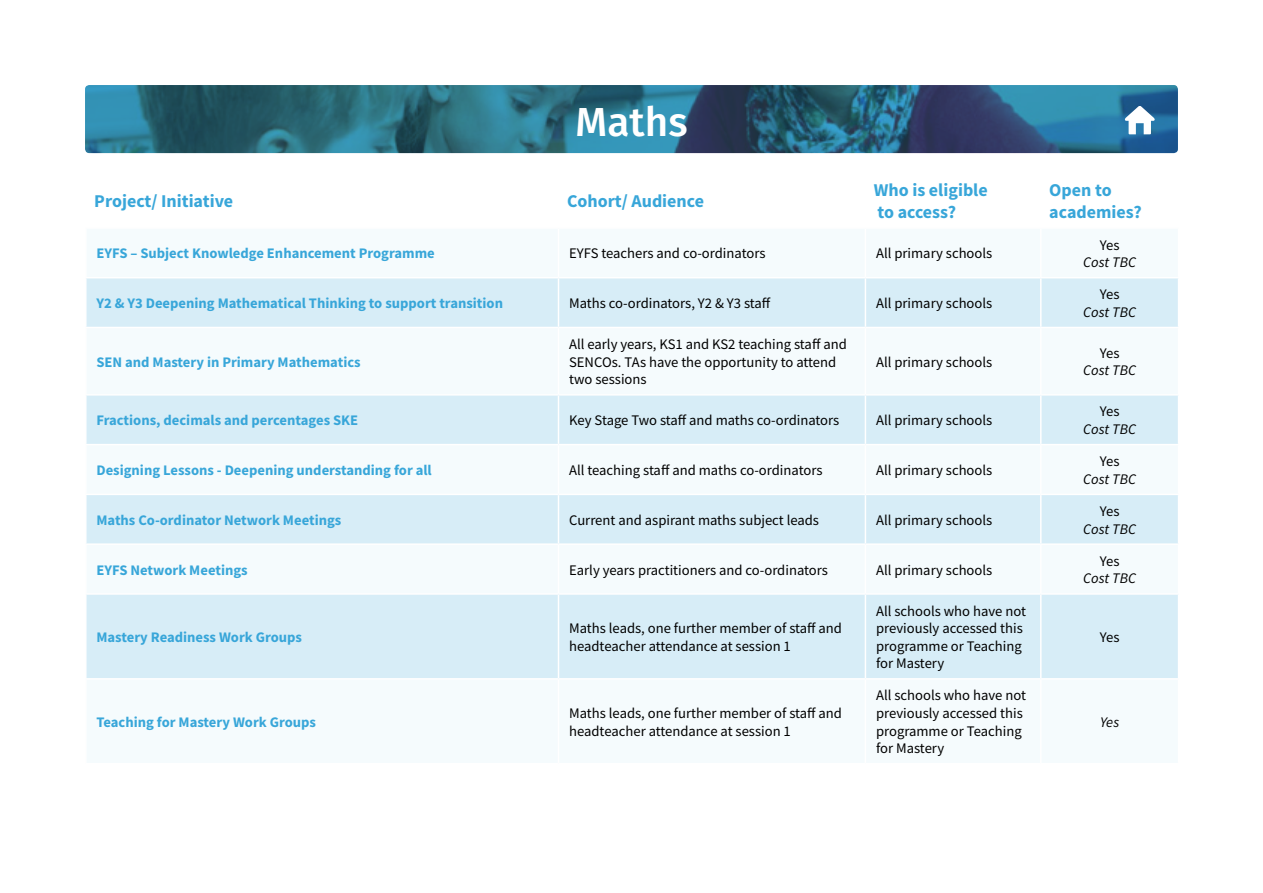
<style>
.page{position:relative;width:1263px;height:893px;background:#fff}
.page>*{position:absolute;margin:0;border:0;box-sizing:border-box;transform-origin:0 0}
.t1{font:500 40.5px "Fira Sans";color:#fff}
.t2{font:700 18px/21.6px "Source Sans Pro";color:#38a6d9}
.t3{font:14.7px/17.5px "Source Sans Pro";color:#000}
.t4{font:700 14.7px "Source Sans Pro";color:#38a6d9}
.t5{font:italic 14.7px "Source Sans Pro";color:#000}
</style>
<div class="page">
<svg style="left:87px;top:278px;width:1091px;height:400px;fill:#d7edf7"></svg>
<hr style="left:558px;top:278px;width:1px;height:49px;background:#fff">
<hr style="left:865px;top:278px;width:1px;height:49px;background:#fff">
<hr style="left:1040px;top:278px;width:1px;height:49px;background:#fff">
<hr style="left:558px;top:396px;width:1px;height:48px;background:#fff">
<hr style="left:865px;top:396px;width:1px;height:48px;background:#fff">
<hr style="left:1040px;top:396px;width:1px;height:48px;background:#fff">
<hr style="left:558px;top:495px;width:1px;height:48px;background:#fff">
<hr style="left:865px;top:495px;width:1px;height:48px;background:#fff">
<hr style="left:1040px;top:495px;width:1px;height:48px;background:#fff">
<hr style="left:558px;top:595px;width:1px;height:83px;background:#fff">
<hr style="left:865px;top:595px;width:1px;height:83px;background:#fff">
<hr style="left:1040px;top:595px;width:1px;height:83px;background:#fff">
<hr style="left:85px;top:327px;width:473px;height:1px;background:#fff">
<hr style="left:85px;top:394px;width:473px;height:2px;background:#fff">
<hr style="left:558px;top:327px;width:307px;height:1px;background:#fff">
<hr style="left:558px;top:328px;width:1px;height:66px;background:#fff">
<hr style="left:558px;top:394px;width:307px;height:2px;background:#fff">
<hr style="left:865px;top:327px;width:176px;height:1px;background:#fff">
<hr style="left:865px;top:328px;width:1px;height:66px;background:#fff">
<hr style="left:865px;top:394px;width:176px;height:2px;background:#fff">
<hr style="left:1041px;top:327px;width:138px;height:1px;background:#fff">
<hr style="left:1040px;top:328px;width:1px;height:66px;background:#fff">
<hr style="left:1041px;top:394px;width:138px;height:2px;background:#fff">
<hr style="left:85px;top:444px;width:473px;height:1px;background:#fff">
<hr style="left:85px;top:494px;width:473px;height:1px;background:#fff">
<hr style="left:558px;top:444px;width:307px;height:1px;background:#fff">
<hr style="left:558px;top:445px;width:1px;height:49px;background:#fff">
<hr style="left:558px;top:494px;width:307px;height:1px;background:#fff">
<hr style="left:865px;top:444px;width:176px;height:1px;background:#fff">
<hr style="left:865px;top:445px;width:1px;height:49px;background:#fff">
<hr style="left:865px;top:494px;width:176px;height:1px;background:#fff">
<hr style="left:1041px;top:444px;width:138px;height:1px;background:#fff">
<hr style="left:1040px;top:445px;width:1px;height:49px;background:#fff">
<hr style="left:1041px;top:494px;width:138px;height:1px;background:#fff">
<hr style="left:85px;top:543px;width:473px;height:2px;background:#fff">
<hr style="left:85px;top:593px;width:473px;height:2px;background:#fff">
<hr style="left:558px;top:543px;width:307px;height:2px;background:#fff">
<hr style="left:558px;top:545px;width:1px;height:48px;background:#fff">
<hr style="left:558px;top:593px;width:307px;height:2px;background:#fff">
<hr style="left:865px;top:543px;width:176px;height:2px;background:#fff">
<hr style="left:865px;top:545px;width:1px;height:48px;background:#fff">
<hr style="left:865px;top:593px;width:176px;height:2px;background:#fff">
<hr style="left:1041px;top:543px;width:138px;height:2px;background:#fff">
<hr style="left:1040px;top:545px;width:1px;height:48px;background:#fff">
<hr style="left:1041px;top:593px;width:138px;height:2px;background:#fff">
<img style="left:85px;top:85px;width:1093px;height:68px">
<svg style="left:1125px;top:106px;width:30px;height:28px"></svg>
<h1 class="t1" style="left:575px;top:93px;width:114px">Maths</h1>
<p class="t2" style="left:94px;top:190px;width:140px">Project/ Initiative</p>
<p class="t2" style="left:567px;top:190px;width:139px">Cohort/ Audience</p>
<p class="t2" style="left:874px;top:179px;width:115px">Who is eligible to access?</p>
<p class="t2" style="left:1049px;top:179px;width:94px">Open to academies?</p>
<p class="t4" style="left:96px;top:243px;width:340px">EYFS – Subject Knowledge Enhancement Programme</p>
<p class="t3" style="left:569px;top:245px;width:198px">EYFS teachers and co-ordinators</p>
<p class="t3" style="left:876px;top:245px;width:118px">All primary schools</p>
<p class="t3" style="left:1100px;top:236px;width:21px">Yes</p>
<p class="t5" style="left:1083px;top:253px;width:55px">Cost TBC</p>
<p class="t4" style="left:96px;top:293px;width:408px">Y2 &amp; Y3 Deepening Mathematical Thinking to support transition</p>
<p class="t3" style="left:569px;top:294px;width:203px">Maths co-ordinators, Y2 &amp; Y3 staff</p>
<p class="t3" style="left:876px;top:294px;width:118px">All primary schools</p>
<p class="t4" style="left:96px;top:352px;width:266px">SEN and Mastery in Primary Mathematics</p>
<p class="t3" style="left:569px;top:335px;width:279px">All early years, KS1 and KS2 teaching staff and<br>SENCOs. TAs have the opportunity to attend two sessions</p>
<p class="t3" style="left:876px;top:353px;width:118px">All primary schools</p>
<p class="t4" style="left:96px;top:410px;width:263px">Fractions, decimals and percentages SKE</p>
<p class="t3" style="left:569px;top:411px;width:272px">Key Stage Two staff and maths co-ordinators</p>
<p class="t3" style="left:876px;top:411px;width:118px">All primary schools</p>
<p class="t4" style="left:96px;top:460px;width:337px">Designing Lessons - Deepening understanding for all</p>
<p class="t3" style="left:569px;top:461px;width:255px">All teaching staff and maths co-ordinators</p>
<p class="t3" style="left:876px;top:461px;width:118px">All primary schools</p>
<p class="t4" style="left:96px;top:510px;width:246px">Maths Co-ordinator Network Meetings</p>
<p class="t3" style="left:569px;top:511px;width:251px">Current and aspirant maths subject leads</p>
<p class="t3" style="left:876px;top:511px;width:118px">All primary schools</p>
<p class="t4" style="left:96px;top:560px;width:153px">EYFS Network Meetings</p>
<p class="t3" style="left:569px;top:561px;width:260px">Early years practitioners and co-ordinators</p>
<p class="t3" style="left:876px;top:561px;width:118px">All primary schools</p>
<p class="t4" style="left:96px;top:627px;width:207px">Mastery Readiness Work Groups</p>
<p class="t3" style="left:569px;top:619px;width:274px">Maths leads, one further member of staff and headteacher attendance at session 1</p>
<p class="t4" style="left:96px;top:712px;width:221px">Teaching for Mastery Work Groups</p>
<p class="t3" style="left:569px;top:704px;width:274px">Maths leads, one further member of staff and headteacher attendance at session 1</p>
<p class="t3" style="left:876px;top:602px;width:151px">All schools who have not previously accessed this programme or Teaching for Mastery</p>
<p class="t3" style="left:876px;top:687px;width:151px">All schools who have not previously accessed this programme or Teaching for Mastery</p>
<p class="t3" style="left:1100px;top:286px;width:21px">Yes</p>
<p class="t5" style="left:1083px;top:303px;width:55px">Cost TBC</p>
<p class="t3" style="left:1100px;top:344px;width:21px">Yes</p>
<p class="t5" style="left:1083px;top:361px;width:55px">Cost TBC</p>
<p class="t3" style="left:1100px;top:403px;width:21px">Yes</p>
<p class="t5" style="left:1083px;top:420px;width:55px">Cost TBC</p>
<p class="t3" style="left:1100px;top:452px;width:21px">Yes</p>
<p class="t5" style="left:1083px;top:469px;width:55px">Cost TBC</p>
<p class="t3" style="left:1100px;top:502px;width:21px">Yes</p>
<p class="t5" style="left:1083px;top:519px;width:55px">Cost TBC</p>
<p class="t3" style="left:1100px;top:552px;width:21px">Yes</p>
<p class="t5" style="left:1083px;top:569px;width:55px">Cost TBC</p>
<p class="t3" style="left:1100px;top:628px;width:21px">Yes</p>
<p class="t5" style="left:1100px;top:713px;width:21px">Yes</p>
</div>
